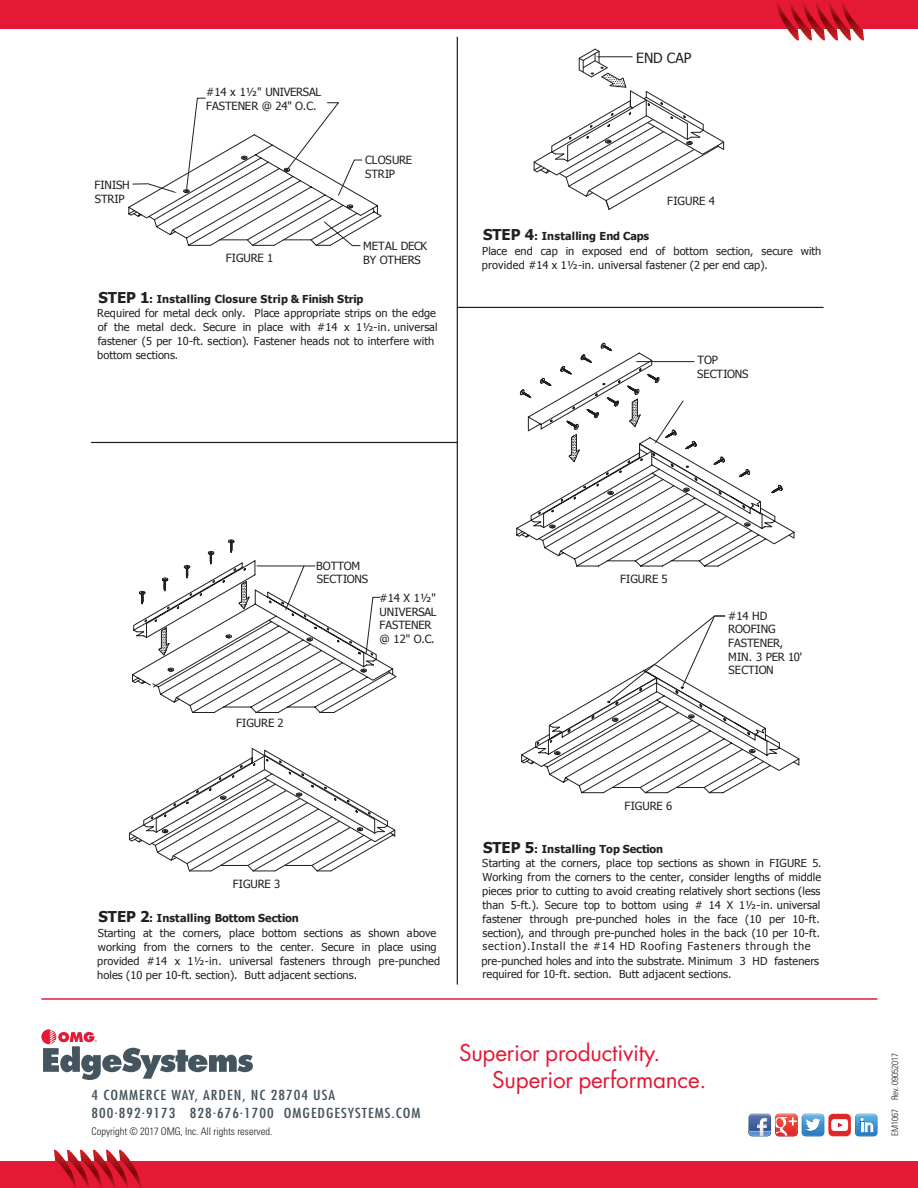
<style>
.page{position:relative;width:918px;height:1188px;background:#fff}
.page>*{position:absolute;margin:0;border:0;box-sizing:border-box;transform-origin:0 0}
.t1{font:22.5px/27px "Futura";letter-spacing:-.01em;color:#e51836}
.t2{font:13.95px "Tahoma";letter-spacing:-.005em;color:#231f20}
.t3{font:condensed 13.5px/18px "Futura";letter-spacing:.06em;color:#45555f;scale:1.2 1}
.t4{font:11.25px/13.6px "Tahoma";letter-spacing:-.005em;color:#231f20}
.t5{font:10.95px/14.1px "Tahoma";color:#231f20}
.t6{font:300 condensed 10.5px "Univers";letter-spacing:-.005em;color:#231f20}
.t7{font:300 condensed 9px "Univers";color:#231f20}
.s1{font-weight:700;font-size:15px}
.s2{font-weight:700}
</style>
<div class="page">
<hr style="left:41px;top:998px;width:837px;height:2px;background:#e51836">
<div style="left:0;top:1161px;width:918px;height:27px;background:#e51836"></div>
<svg style="left:54px;top:1150px;width:87px;height:38px"></svg>
<div style="left:0;top:0;width:918px;height:29px;background:#e51836"></div>
<svg style="left:777px;top:2px;width:87px;height:38px"></svg>
<svg style="left:749px;top:1114px;width:129px;height:22px"></svg>
<svg style="left:41px;top:1029px;width:212px;height:51px"></svg>
<hr style="left:457px;top:37px;width:1px;height:947px;background:#231f20">
<hr style="left:91px;top:442px;width:366px;height:1px;background:#231f20">
<hr style="left:457px;top:307px;width:366px;height:1px;background:#231f20">
<svg style="left:128px;top:98px;width:254px;height:148px"></svg>
<svg style="left:534px;top:49px;width:190px;height:161px"></svg>
<svg style="left:129px;top:748px;width:266px;height:124px"></svg>
<svg style="left:132px;top:539px;width:265px;height:174px"></svg>
<svg style="left:521px;top:725px;width:278px;height:68px"></svg>
<svg style="left:552px;top:531px;width:247px;height:234px"></svg>
<svg style="left:549px;top:616px;width:231px;height:139px"></svg>
<svg style="left:516px;top:342px;width:278px;height:224px"></svg>
<p class="t4" style="left:94px;top:178px;width:37px">FINISH<br>STRIP</p>
<p class="t4" style="left:206px;top:85px;width:116px">#14 x 1½" UNIVERSAL<br>FASTENER @ 24" O.C.</p>
<p class="t4" style="left:226px;top:251px;width:49px">FIGURE 1</p>
<p class="t4" style="left:365px;top:153px;width:48px">CLOSURE<br>STRIP</p>
<p class="t4" style="left:363px;top:238px;width:66px">METAL DECK<br>BY OTHERS</p>
<p class="t5" style="left:97px;top:291px;width:342px"><span class="s1">STEP 1</span><span class="s2">: Installing Closure Strip &amp; Finish Strip<br></span>Required for metal deck only. Place appropriate strips on the edge of the metal deck. Secure in place with #14 x 1½-in. universal fastener (5 per 10-ft. section). Fastener heads not to interfere with bottom sections.</p>
<p class="t2" style="left:636px;top:48px;width:57px">END CAP</p>
<p class="t4" style="left:667px;top:194px;width:49px">FIGURE 4</p>
<p class="t5" style="left:482px;top:229px;width:341px"><span class="s1">STEP 4</span><span class="s2">: Installing End Caps<br></span>Place end cap in exposed end of bottom section, secure with provided #14 x 1½-in. universal fastener (2 per end cap).</p>
<p class="t4" style="left:697px;top:353px;width:53px">TOP<br>SECTIONS</p>
<p class="t4" style="left:236px;top:715px;width:49px">FIGURE 2</p>
<p class="t4" style="left:316px;top:558px;width:53px">BOTTOM<br>SECTIONS</p>
<p class="t4" style="left:380px;top:590px;width:59px">#14 X 1½"<br>UNIVERSAL<br>FASTENER @ 12" O.C.</p>
<p class="t4" style="left:620px;top:572px;width:49px">FIGURE 5</p>
<p class="t4" style="left:728px;top:608px;width:75px">#14 HD<br>ROOFING<br>FASTENER,<br>MIN. 3 PER 10'<br>SECTION</p>
<p class="t4" style="left:233px;top:877px;width:49px">FIGURE 3</p>
<p class="t5" style="left:97px;top:911px;width:344px"><span class="s1">STEP 2</span><span class="s2">: Installing Bottom Section<br></span>Starting at the corners, place bottom sections as shown above working from the corners to the center. Secure in place using provided #14 x 1½-in. universal fasteners through pre-punched holes (10 per 10-ft. section). Butt adjacent sections.</p>
<p class="t4" style="left:625px;top:798px;width:49px">FIGURE 6</p>
<p class="t5" style="left:482px;top:841px;width:341px;line-height:15px"><span class="s1">STEP 5</span><span class="s2">: Installing Top Section<br></span>Starting at the corners, place top sections as shown in FIGURE 5.</p>
<p class="t5" style="left:482px;top:870px;width:341px">Working from the corners to the center, consider lengths of middle pieces prior to cutting to avoid creating relatively short sections (less than 5-ft.). Secure top to bottom using # 14 X 1½-in. universal fastener through pre-punched holes in the face (10 per 10-ft. section), and through pre-punched holes in the back (10 per 10-ft. section).Install the #14 HD Roofing Fasteners through the</p>
<p class="t5" style="left:482px;top:967px;width:251px">required for 10-ft. section. Butt adjacent sections.</p>
<p class="t5" style="left:482px;top:953px;width:339px">pre-punched holes and into the substrate. Minimum 3 HD fasteners</p>
<p class="t3" style="left:92px;top:1086px;width:276px">4 COMMERCE WAY, ARDEN, NC 28704 USA<br>800.892.9173 828.676.1700 OMGEDGESYSTEMS.COM</p>
<p class="t6" style="left:92px;top:1125px;width:182px">Copyright © 2017 OMG, Inc. All rights reserved.</p>
<h1 class="t1" style="left:492px;top:1039px;width:216px;text-indent:-33px">Superior productivity.<br>Superior performance.</h1>
<p class="t7" style="left:889px;top:1136px;width:85px;rotate:-90deg">EM1067 Rev. 09052017</p>
</div>
